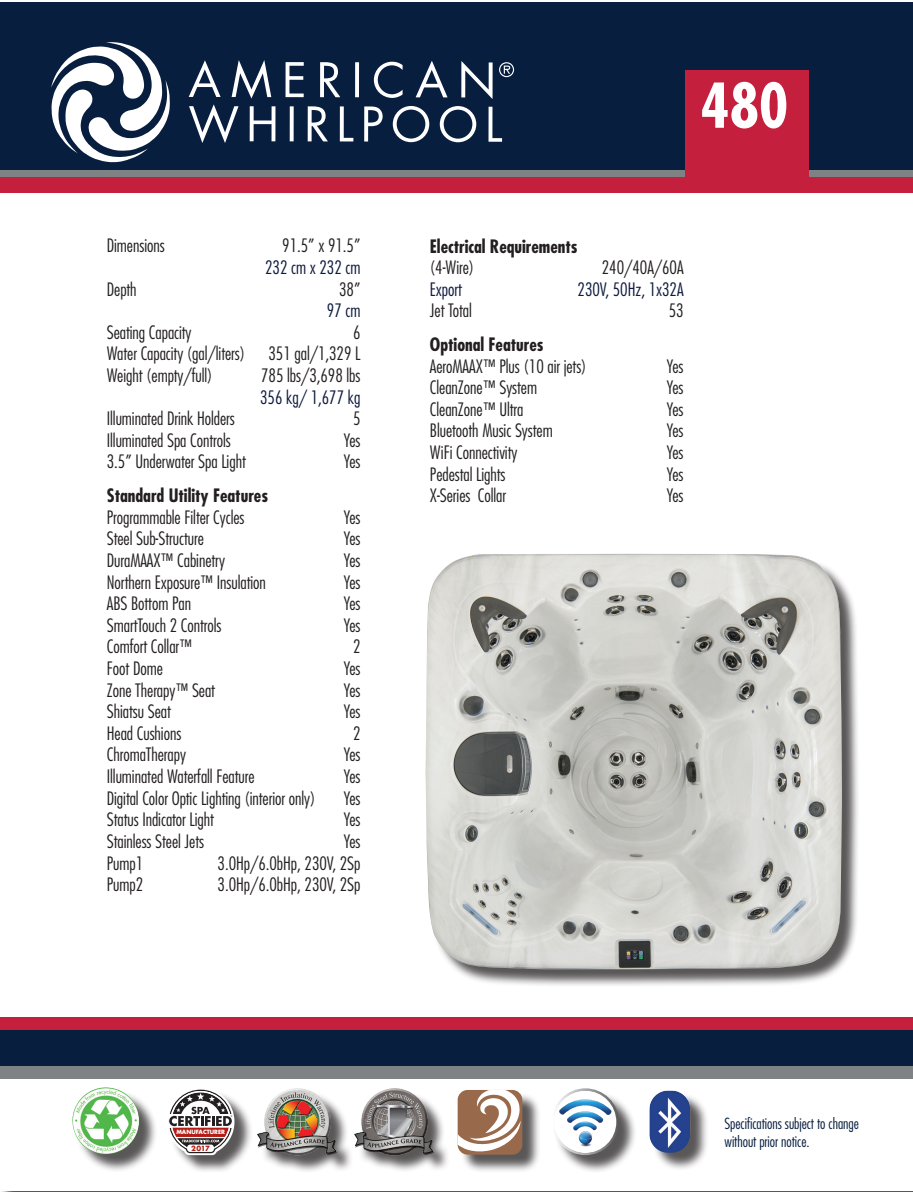
<style>
.page{position:relative;width:913px;height:1192px;background:#fff}
.page>*{position:absolute;margin:0;border:0;box-sizing:border-box;transform-origin:0 0}
.t1{font:700 condensed 60px "Futura";color:#fff}
.t2{font:300 condensed 18px "Futura";letter-spacing:-.005em;color:#231f20}
.t3{font:700 condensed 18px "Futura";letter-spacing:-.005em;color:#231f20}
.t4{font:300 condensed 18px "Futura";letter-spacing:-.005em;color:#0e1a3e}
.t5{font:300 condensed 15px/18px "Futura";letter-spacing:-.005em;color:#081e3f}
.t6{font:700 7.05px "Futura";color:#b41d15}
.t7{font:700 5.7px "Futura";color:#fff}
</style>
<div class="page">
<div style="left:0;top:2px;width:912px;height:175px;background:#081e3f"></div>
<div style="left:0;top:171px;width:912px;height:6px;background:#7f8284"></div>
<div style="left:685px;top:70px;width:123px;height:115px;background:#c51f3e"></div>
<div style="left:0;top:1029px;width:912px;height:43px;background:#081e3f"></div>
<div style="left:0;top:177px;width:912px;height:15px;background:#c51f3e"></div>
<div style="left:170px;top:1090px;width:83px;height:83px;background:#231f20;opacity:.75"></div>
<svg style="left:168px;top:1089px;width:66px;height:65px"></svg>
<div style="left:357px;top:1090px;width:94px;height:82px;background:#231f20;opacity:.75"></div>
<img style="left:354px;top:1088px;width:83px;height:73px">
<div style="left:460px;top:1091px;width:81px;height:82px;background:#231f20;opacity:.75"></div>
<div style="left:457px;top:1089px;width:65px;height:65px;background:#986a4b;border-radius:10px"></div>
<svg style="left:457px;top:1089px;width:63px;height:62px"></svg>
<div style="left:651px;top:1092px;width:57px;height:79px;background:#231f20;opacity:.75"></div>
<img style="left:649px;top:1090px;width:41px;height:62px">
<div style="left:75px;top:1089px;width:83px;height:83px;background:#231f20;opacity:.75"></div>
<img style="left:72px;top:1087px;width:68px;height:66px">
<div style="left:261px;top:1090px;width:93px;height:83px;background:#231f20;opacity:.75"></div>
<img style="left:257px;top:1088px;width:81px;height:72px">
<div style="left:554px;top:1090px;width:83px;height:83px;background:#231f20;opacity:.75"></div>
<svg style="left:554px;top:1088px;width:64px;height:66px"></svg>
<div style="left:0;top:1017px;width:912px;height:12px;background:#c51f3e"></div>
<div style="left:428px;top:556px;width:432px;height:432px;background:#231f20;opacity:.75"></div>
<img style="left:425px;top:553px;width:416px;height:416px">
<svg style="left:189px;top:60px;width:31px;height:37px"></svg>
<svg style="left:231px;top:60px;width:40px;height:38px"></svg>
<svg style="left:285px;top:62px;width:19px;height:35px"></svg>
<svg style="left:320px;top:62px;width:20px;height:35px"></svg>
<svg style="left:355px;top:62px;width:4px;height:35px"></svg>
<svg style="left:374px;top:62px;width:28px;height:36px"></svg>
<svg style="left:415px;top:61px;width:32px;height:36px"></svg>
<svg style="left:461px;top:61px;width:31px;height:38px"></svg>
<svg style="left:189px;top:104px;width:49px;height:39px"></svg>
<svg style="left:250px;top:106px;width:25px;height:35px"></svg>
<hr style="left:290px;top:106px;width:3px;height:35px;background:#fff">
<svg style="left:307px;top:106px;width:21px;height:35px"></svg>
<svg style="left:340px;top:106px;width:13px;height:35px"></svg>
<svg style="left:364px;top:106px;width:18px;height:35px"></svg>
<svg style="left:393px;top:106px;width:36px;height:36px"></svg>
<svg style="left:439px;top:106px;width:37px;height:36px"></svg>
<svg style="left:488px;top:107px;width:14px;height:35px"></svg>
<svg style="left:51px;top:42px;width:119px;height:120px"></svg>
<svg style="left:499px;top:62px;width:15px;height:15px"></svg>
<div style="left:0;top:1066px;width:912px;height:12px;background:#7f8284"></div>
<p class="t2" style="left:107px;top:235px;width:59px">Dimensions</p>
<p class="t2" style="left:282px;top:235px;width:80px">91.5” x 91.5”</p>
<p class="t4" style="left:265px;top:256px;width:97px">232 cm x 232 cm</p>
<p class="t2" style="left:107px;top:278px;width:31px">Depth</p>
<p class="t2" style="left:339px;top:278px;width:23px">38”</p>
<p class="t4" style="left:327px;top:300px;width:35px">97 cm</p>
<p class="t2" style="left:107px;top:321px;width:86px">Seating Capacity</p>
<p class="t2" style="left:353px;top:321px;width:9px">6</p>
<p class="t2" style="left:107px;top:343px;width:140px">Water Capacity (gal/liters)</p>
<p class="t2" style="left:268px;top:343px;width:93px">351 gal/1,329 L</p>
<p class="t2" style="left:107px;top:364px;width:107px">Weight (empty/full)</p>
<p class="t2" style="left:261px;top:364px;width:101px">785 lbs/3,698 lbs</p>
<p class="t4" style="left:260px;top:386px;width:102px">356 kg/ 1,677 kg</p>
<p class="t2" style="left:107px;top:408px;width:129px">Illuminated Drink Holders</p>
<p class="t2" style="left:353px;top:408px;width:9px">5</p>
<p class="t2" style="left:107px;top:429px;width:125px">Illuminated Spa Controls</p>
<p class="t2" style="left:343px;top:429px;width:18px">Yes</p>
<p class="t2" style="left:107px;top:451px;width:140px">3.5” Underwater Spa Light</p>
<p class="t2" style="left:343px;top:451px;width:18px">Yes</p>
<p class="t3" style="left:107px;top:484px;width:163px">Standard Utility Features</p>
<p class="t2" style="left:107px;top:506px;width:139px">Programmable Filter Cycles</p>
<p class="t2" style="left:343px;top:506px;width:18px">Yes</p>
<p class="t2" style="left:107px;top:528px;width:98px">Steel Sub-Structure</p>
<p class="t2" style="left:343px;top:528px;width:18px">Yes</p>
<p class="t2" style="left:107px;top:549px;width:120px">DuraMAAX™ Cabinetry</p>
<p class="t2" style="left:343px;top:549px;width:18px">Yes</p>
<p class="t2" style="left:107px;top:571px;width:161px">Northern Exposure™ Insulation</p>
<p class="t2" style="left:343px;top:571px;width:18px">Yes</p>
<p class="t2" style="left:107px;top:592px;width:86px">ABS Bottom Pan</p>
<p class="t2" style="left:343px;top:592px;width:18px">Yes</p>
<p class="t2" style="left:107px;top:614px;width:116px">SmartTouch 2 Controls</p>
<p class="t2" style="left:343px;top:614px;width:18px">Yes</p>
<p class="t2" style="left:107px;top:636px;width:87px">Comfort Collar™</p>
<p class="t2" style="left:353px;top:636px;width:9px">2</p>
<p class="t2" style="left:107px;top:657px;width:58px">Foot Dome</p>
<p class="t2" style="left:343px;top:657px;width:18px">Yes</p>
<p class="t2" style="left:107px;top:679px;width:110px">Zone Therapy™ Seat</p>
<p class="t2" style="left:343px;top:679px;width:18px">Yes</p>
<p class="t2" style="left:107px;top:700px;width:65px">Shiatsu Seat</p>
<p class="t2" style="left:343px;top:700px;width:18px">Yes</p>
<p class="t2" style="left:107px;top:722px;width:76px">Head Cushions</p>
<p class="t2" style="left:353px;top:722px;width:9px">2</p>
<p class="t2" style="left:107px;top:744px;width:81px">ChromaTherapy</p>
<p class="t2" style="left:343px;top:744px;width:18px">Yes</p>
<p class="t2" style="left:107px;top:765px;width:149px">Illuminated Waterfall Feature</p>
<p class="t2" style="left:343px;top:765px;width:18px">Yes</p>
<p class="t2" style="left:107px;top:787px;width:210px">Digital Color Optic Lighting (interior only)</p>
<p class="t2" style="left:343px;top:787px;width:18px">Yes</p>
<p class="t2" style="left:107px;top:808px;width:109px">Status Indicator Light</p>
<p class="t2" style="left:343px;top:808px;width:18px">Yes</p>
<p class="t2" style="left:107px;top:830px;width:99px">Stainless Steel Jets</p>
<p class="t2" style="left:343px;top:830px;width:18px">Yes</p>
<p class="t2" style="left:107px;top:852px;width:38px">Pump1</p>
<p class="t2" style="left:217px;top:852px;width:144px">3.0Hp/6.0bHp, 230V, 2Sp</p>
<p class="t2" style="left:107px;top:873px;width:38px">Pump2</p>
<p class="t2" style="left:217px;top:873px;width:144px">3.0Hp/6.0bHp, 230V, 2Sp</p>
<h1 class="t1" style="left:700px;top:68px;width:89px">480</h1>
<p class="t3" style="left:430px;top:235px;width:149px">Electrical Requirements</p>
<p class="t2" style="left:430px;top:257px;width:46px">(4-Wire)</p>
<p class="t2" style="left:601px;top:257px;width:83px">240/40A/60A</p>
<p class="t4" style="left:430px;top:278px;width:34px">Export</p>
<p class="t4" style="left:577px;top:278px;width:107px">230V, 50Hz, 1x32A</p>
<p class="t2" style="left:430px;top:300px;width:43px">Jet Total</p>
<p class="t2" style="left:668px;top:300px;width:16px">53</p>
<p class="t3" style="left:430px;top:333px;width:115px">Optional Features</p>
<p class="t2" style="left:430px;top:355px;width:158px">AeroMAAX™ Plus (10 air jets)</p>
<p class="t2" style="left:666px;top:355px;width:18px">Yes</p>
<p class="t2" style="left:430px;top:377px;width:109px">CleanZone™ System</p>
<p class="t2" style="left:666px;top:377px;width:18px">Yes</p>
<p class="t2" style="left:430px;top:398px;width:95px">CleanZone™ Ultra</p>
<p class="t2" style="left:666px;top:398px;width:18px">Yes</p>
<p class="t2" style="left:430px;top:420px;width:124px">Bluetooth Music System</p>
<p class="t2" style="left:666px;top:420px;width:18px">Yes</p>
<p class="t2" style="left:430px;top:442px;width:89px">WiFi Connectivity</p>
<p class="t2" style="left:666px;top:442px;width:18px">Yes</p>
<p class="t2" style="left:430px;top:463px;width:77px">Pedestal Lights</p>
<p class="t2" style="left:666px;top:463px;width:18px">Yes</p>
<p class="t2" style="left:430px;top:485px;width:78px">X-Series Collar</p>
<p class="t2" style="left:666px;top:485px;width:18px">Yes</p>
<p class="t7" style="left:176px;top:1127px;width:50px">MANUFACTURER</p>
<p class="t6" style="left:191px;top:1143px;width:20px">2017</p>
<p class="t5" style="left:724px;top:1114px;width:136px">Specifications subject to change without prior notice.</p>
</div>
